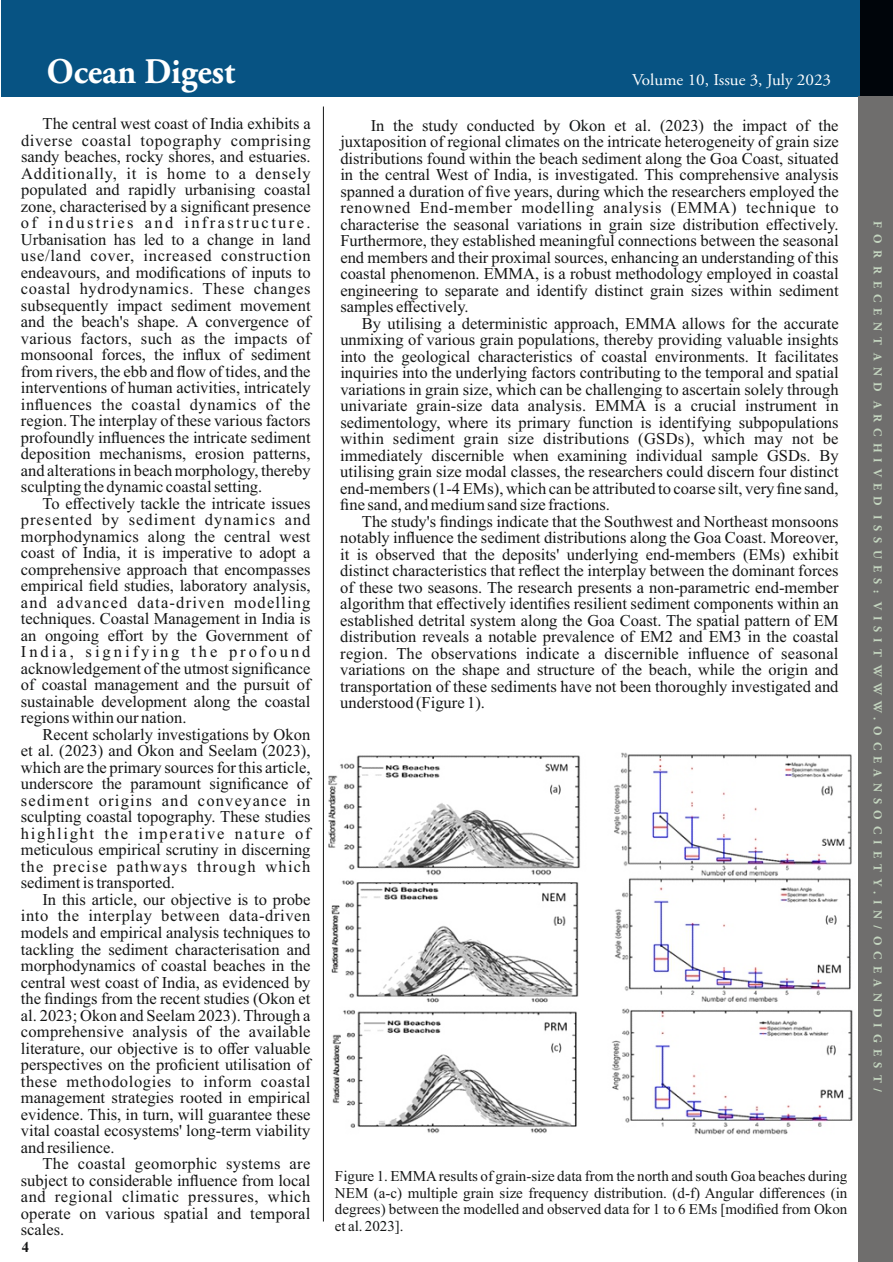
<style>
.page{position:relative;width:893px;height:1262px;background:#fff}
.page>*{position:absolute;margin:0;border:0;box-sizing:border-box;transform-origin:0 0}
.t1{font:700 36px "Adobe Garamond Pro";color:#fff;scale:.95 1}
.t2{font:16.5px/16.5px "Times New Roman";color:#151616;text-align:justify}
.t3{font:16.5px "Adobe Garamond Pro";color:#fff;scale:1.04 1}
.t4{font:15px/16.5px "Times New Roman";color:#151616;text-align:justify}
.t5{font:700 15px "Times New Roman";color:#151616}
.t6{font:700 12px "Adobe Garamond Pro";letter-spacing:.515em;color:#c4d6c0}
</style>
<div class="page">
<div style="left:858px;top:0;width:35px;height:96px;background:#00050a"></div>
<div style="left:1px;top:0;width:858px;height:96px;background:#075383"></div>
<div style="left:858px;top:96px;width:35px;height:1165px;background:#6f6e6d"></div>
<hr style="left:323px;top:106px;width:1px;height:1115px;background:#151616">
<img style="left:328px;top:752px;width:525px;height:382px">
<h1 class="t1" style="left:47px;top:56px;width:199px">Ocean Digest</h1>
<p class="t2" style="left:21px;top:117px;width:291px;text-indent:22px">The central west coast of India exhibits a diverse coastal topography comprising sandy beaches, rocky shores, and estuaries.<br>Additionally, it is home to a densely populated and rapidly urbanising coastal zone, characterised by a significant presence of industries and infrastructure.<br>Urbanisation has led to a change in land use/land cover, increased construction endeavours, and modifications of inputs to coastal hydrodynamics. These changes subsequently impact sediment movement and the beach's shape. A convergence of various factors, such as the impacts of monsoonal forces, the influx of sediment from rivers, the ebb and flow of tides, and the interventions of human activities, intricately influences the coastal dynamics of the region. The interplay of these various factors profoundly influences the intricate sediment deposition mechanisms, erosion patterns, and alterations in beach morphology, thereby sculpting the dynamic coastal setting.</p>
<p class="t2" style="left:21px;top:496px;width:291px;text-indent:22px">To effectively tackle the intricate issues presented by sediment dynamics and morphodynamics along the central west coast of India, it is imperative to adopt a comprehensive approach that encompasses empirical field studies, laboratory analysis, and advanced data-driven modelling techniques. Coastal Management in India is an ongoing effort by the Government of India, signifying the profound acknowledgement of the utmost significance of coastal management and the pursuit of sustainable development along the coastal regions within our nation.</p>
<p class="t2" style="left:21px;top:727px;width:291px;text-indent:22px">Recent scholarly investigations by Okon et al. (2023) and Okon and Seelam (2023), which are the primary sources for this article, underscore the paramount significance of sediment origins and conveyance in sculpting coastal topography. These studies highlight the imperative nature of meticulous empirical scrutiny in discerning the precise pathways through which sediment is transported.</p>
<p class="t2" style="left:21px;top:892px;width:291px;text-indent:22px">In this article, our objective is to probe into the interplay between data-driven models and empirical analysis techniques to tackling the sediment characterisation and morphodynamics of coastal beaches in the central west coast of India, as evidenced by the findings from the recent studies (Okon et al. 2023; Okon and Seelam 2023). Through a comprehensive analysis of the available literature, our objective is to offer valuable perspectives on the proficient utilisation of these methodologies to inform coastal management strategies rooted in empirical evidence. This, in turn, will guarantee these vital coastal ecosystems' long-term viability and resilience.</p>
<p class="t2" style="left:21px;top:1156px;width:291px;text-indent:22px">The coastal geomorphic systems are subject to considerable influence from local and regional climatic pressures, which operate on various spatial and temporal scales.</p>
<p class="t5" style="left:22px;top:1241px;width:9px">4</p>
<p class="t3" style="left:632px;top:73px;width:193px">Volume 10, Issue 3, July 2023</p>
<p class="t2" style="left:340px;top:118px;width:500px;text-indent:30px">In the study conducted by Okon et al. (2023) the impact of the juxtaposition of regional climates on the intricate heterogeneity of grain size distributions found within the beach sediment along the Goa Coast, situated in the central West of India, is investigated. This comprehensive analysis spanned a duration of five years, during which the researchers employed the renowned End-member modelling analysis (EMMA) technique to characterise the seasonal variations in grain size distribution effectively.<br>Furthermore, they established meaningful connections between the seasonal end members and their proximal sources, enhancing an understanding of this coastal phenomenon. EMMA, is a robust methodology employed in coastal engineering to separate and identify distinct grain sizes within sediment samples effectively.</p>
<p class="t2" style="left:340px;top:316px;width:500px;text-indent:22px">By utilising a deterministic approach, EMMA allows for the accurate unmixing of various grain populations, thereby providing valuable insights into the geological characteristics of coastal environments. It facilitates inquiries into the underlying factors contributing to the temporal and spatial variations in grain size, which can be challenging to ascertain solely through univariate grain-size data analysis. EMMA is a crucial instrument in sedimentology, where its primary function is identifying subpopulations within sediment grain size distributions (GSDs), which may not be immediately discernible when examining individual sample GSDs. By utilising grain size modal classes, the researchers could discern four distinct end-members (1-4 EMs), which can be attributed to coarse silt, very fine sand, fine sand, and medium sand size fractions.</p>
<p class="t2" style="left:340px;top:514px;width:500px;text-indent:22px">The study's findings indicate that the Southwest and Northeast monsoons notably influence the sediment distributions along the Goa Coast. Moreover, it is observed that the deposits' underlying end-members (EMs) exhibit distinct characteristics that reflect the interplay between the dominant forces of these two seasons. The research presents a non-parametric end-member algorithm that effectively identifies resilient sediment components within an established detrital system along the Goa Coast. The spatial pattern of EM distribution reveals a notable prevalence of EM2 and EM3 in the coastal region. The observations indicate a discernible influence of seasonal variations on the shape and structure of the beach, while the origin and transportation of these sediments have not been thoroughly investigated and understood (Figure 1).</p>
<p class="t4" style="left:335px;top:1169px;width:514px">Figure 1. EMMAresults of grain-size data from the north and south Goa beaches during NEM (a-c) multiple grain size frequency distribution. (d-f) Angular differences (in degrees) between the modelled and observed data for 1 to 6 EMs [modified from Okon et al. 2023].</p>
<p class="t6" style="left:882px;top:221px;width:872px;rotate:90deg">FOR RECENT AND ARCHIVED ISSUES: VISIT WWW.OCEANSOCIETY.IN/OCEANDIGEST/</p>
</div>
